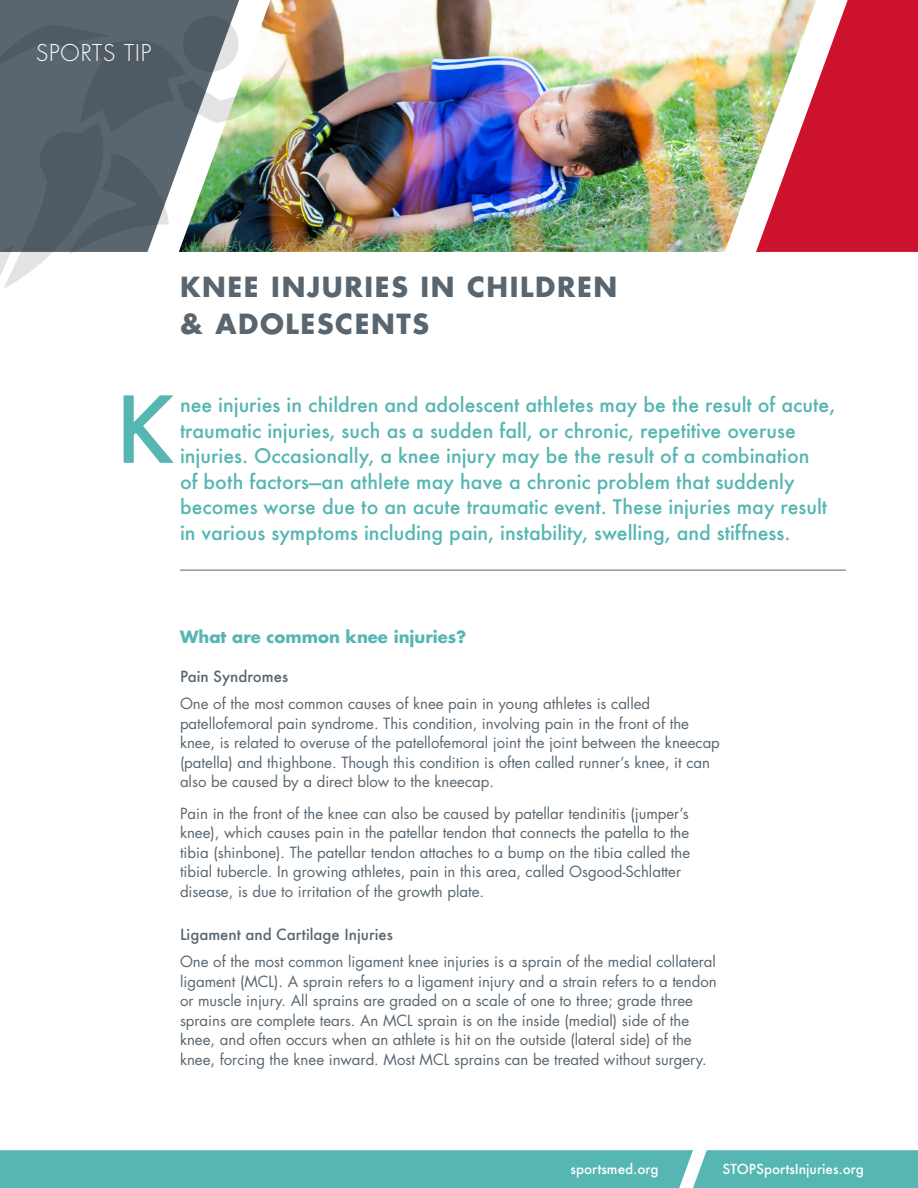
<style>
.page{position:relative;width:918px;height:1188px;background:#fff}
.page>*{position:absolute;margin:0;border:0;box-sizing:border-box;transform-origin:0 0}
.t1{font:500 89.4px "Futura";color:#55b6b2}
.t2{font:700 27px/37.5px "Futura";letter-spacing:.06em;color:#596670}
.t3{font:300 22.5px "Futura";letter-spacing:.04em;color:#fff}
.t4{font:500 19.5px/25.5px "Futura";color:#55b6b2}
.t5{font:700 16.5px "Futura";color:#55b6b2}
.t6{font:15px/19.5px "Futura";color:#596670}
.t7{font:500 15px "Futura";color:#596670}
.t8{font:500 13.5px "Futura";color:#fff}
</style>
<div class="page">
<div style="left:0;top:1150px;width:918px;height:38px;background:#55b6b2"></div>
<div style="left:0;top:0;width:179px;height:16px;background:#596670"></div>
<div style="left:816px;top:0;width:102px;height:252px;background:#cd122d"></div>
<img style="left:179px;top:0;width:637px;height:252px">
<hr style="left:180px;top:570px;width:666px;height:1px;background:#596670">
<img style="left:0;top:16px;width:288px;height:272px">
<h3 class="t3" style="left:36px;top:38px;width:117px">SPORTS TIP</h3>
<h2 class="t2" style="left:180px;top:267px;width:439px">KNEE INJURIES IN CHILDREN &amp; ADOLESCENTS</h2>
<h1 class="t1" style="left:116px;top:368px;width:61px">K</h1>
<p class="t4" style="left:180px;top:392px;width:657px">nee injuries in children and adolescent athletes may be the result of acute, traumatic injuries, such as a sudden fall, or chronic, repetitive overuse injuries. Occasionally, a knee injury may be the result of a combination<br>of both factors—an athlete may have a chronic problem that suddenly becomes worse due to an acute traumatic event. These injuries may result in various symptoms including pain, instability, swelling, and stiffness.</p>
<p class="t5" style="left:180px;top:626px;width:288px">What are common knee injuries?</p>
<p class="t7" style="left:180px;top:667px;width:110px">Pain Syndromes</p>
<p class="t6" style="left:180px;top:694px;width:541px">One of the most common causes of knee pain in young athletes is called patellofemoral pain syndrome. This condition, involving pain in the front of the knee, is related to overuse of the patellofemoral joint the joint between the kneecap (patella) and thighbone. Though this condition is often called runner’s knee, it can also be caused by a direct blow to the kneecap.</p>
<p class="t6" style="left:180px;top:803px;width:512px">Pain in the front of the knee can also be caused by patellar tendinitis (jumper’s knee), which causes pain in the patellar tendon that connects the patella to the tibia (shinbone). The patellar tendon attaches to a bump on the tibia called the tibial tubercle. In growing athletes, pain in this area, called Osgood-Schlatter disease, is due to irritation of the growth plate.</p>
<p class="t7" style="left:180px;top:925px;width:214px">Ligament and Cartilage Injuries</p>
<p class="t6" style="left:180px;top:952px;width:538px">One of the most common ligament knee injuries is a sprain of the medial collateral ligament (MCL). A sprain refers to a ligament injury and a strain refers to a tendon or muscle injury. All sprains are graded on a scale of one to three; grade three sprains are complete tears. An MCL sprain is on the inside (medial) side of the knee, and often occurs when an athlete is hit on the outside (lateral side) of the knee, forcing the knee inward. Most MCL sprains can be treated without surgery.</p>
<p class="t8" style="left:571px;top:1160px;width:90px">sportsmed.org</p>
<p class="t8" style="left:723px;top:1160px;width:143px">STOPSportsInjuries.org</p>
</div>
